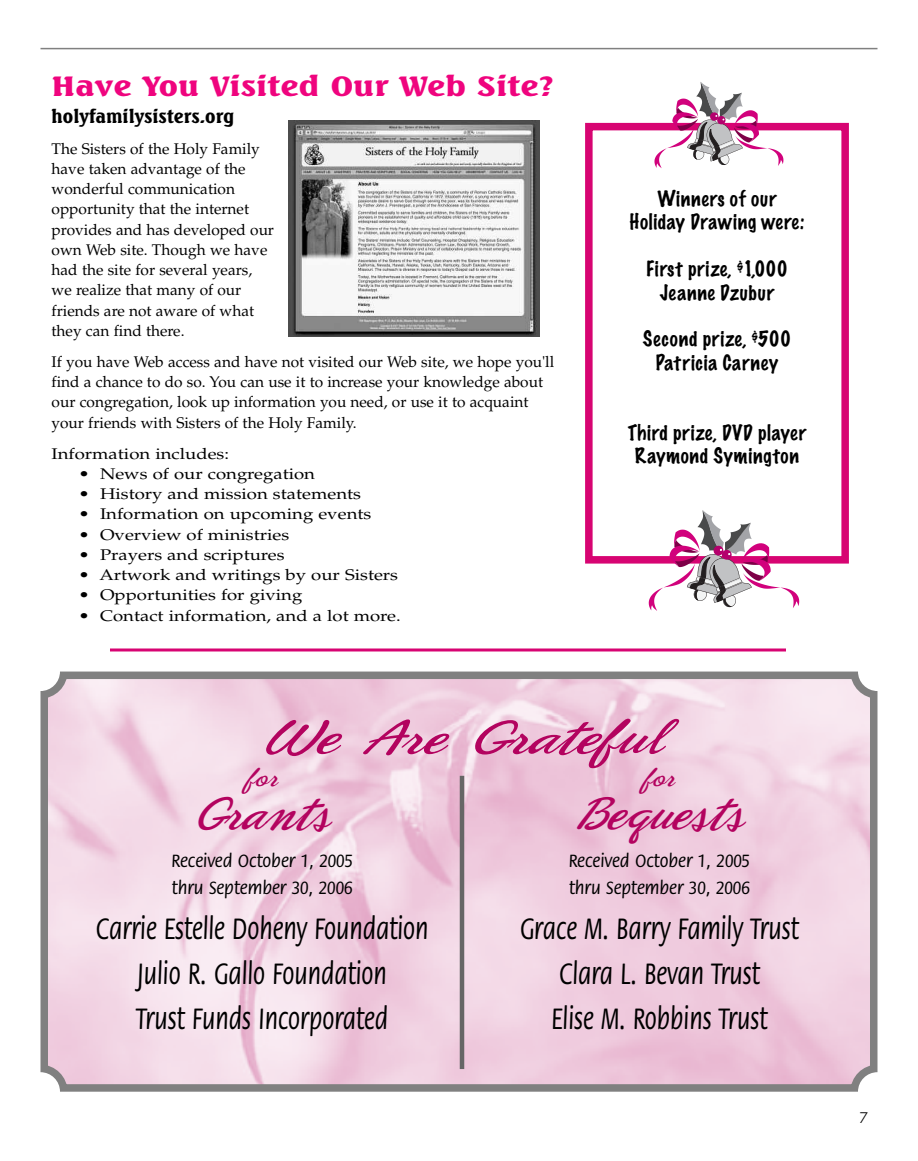
<style>
.page{position:relative;width:918px;height:1161px;background:#fff}
.page>*{position:absolute;margin:0;border:0;box-sizing:border-box;transform-origin:0 0}
.t1{font:51px "Phoenix Script FLF";color:#b3035f;scale:1.2 1}
.t2{font:49.5px "Phoenix Script FLF";color:#b3035f}
.t3{font:500 32.4px/45px "Flora";color:#000;text-align:center;scale:.74 1}
.t4{font:800 27px "Seagull BT";color:#ef047e;scale:1.23 1}
.t5{font:27px "Phoenix Script FLF";color:#b3035f}
.t6{font:100 19.5px/23.4px "Marker Felt";letter-spacing:.035em;color:#000;text-align:center}
.t7{font:500 19.5px/27px "Flora";color:#000;scale:.9 1}
.t8{font:800 18px "Seagull BT";color:#000}
.t9{font:15.45px/20.2px "Palatino";color:#000}
.t10{font:15.45px "Palatino";color:#000;scale:1.2 1}
.t11{font:15px "Sans Serif Book FLF";color:#000}
</style>
<div class="page">
<div style="left:585px;top:123px;width:264px;height:441px;border:8px solid #d70472"></div>
<hr style="left:40px;top:48px;width:838px;height:1px;background:#808080">
<img style="left:288px;top:121px;width:252px;height:215px">
<svg style="left:644px;top:510px;width:160px;height:101px"></svg>
<svg style="left:651px;top:82px;width:136px;height:86px"></svg>
<svg style="left:40px;top:672px;width:838px;height:420px;background:#eacddc"></svg>
<hr style="left:460px;top:776px;width:4px;height:293px;background:#666">
<hr style="left:110px;top:648px;width:676px;height:3px;background:#d70472">
<h3 class="t4" style="left:52px;top:74px;width:411px">Have You Visited Our Web Site?</h3>
<p class="t8" style="left:52px;top:108px;width:184px">holyfamilysisters.org</p>
<p class="t9" style="left:52px;top:140px;width:224px">The Sisters of the Holy Family have taken advantage of the wonderful communication opportunity that the internet provides and has developed our own Web site. Though we have had the site for several years, we realize that many of our friends are not aware of what they can find there.</p>
<p class="t9" style="left:52px;top:353px;width:504px">If you have Web access and have not visited our Web site, we hope you'll find a chance to do so. You can use it to increase your knowledge about our congregation, look up information you need, or use it to acquaint your friends with Sisters of the Holy Family.</p>
<p class="t10" style="left:52px;top:447px;width:149px">Information includes:</p>
<p class="t10" style="left:79px;top:468px;width:199px">• News of our congregation</p>
<p class="t10" style="left:79px;top:488px;width:237px">• History and mission statements</p>
<p class="t10" style="left:79px;top:508px;width:245px">• Information on upcoming events</p>
<p class="t10" style="left:79px;top:528px;width:177px">• Overview of ministries</p>
<p class="t10" style="left:79px;top:549px;width:173px">• Prayers and scriptures</p>
<p class="t10" style="left:79px;top:569px;width:268px">• Artwork and writings by our Sisters</p>
<p class="t10" style="left:79px;top:589px;width:188px">• Opportunities for giving</p>
<p class="t10" style="left:79px;top:609px;width:270px">• Contact information, and a lot more.</p>
<p class="t6" style="left:630px;top:188px;width:176px">Winners of our<br>Holiday Drawing were:</p>
<p class="t6" style="left:646px;top:258px;width:143px">First prize, $1,000<br>Jeanne Dzubur</p>
<p class="t6" style="left:643px;top:328px;width:150px">Second prize, $500<br>Patricia Carney</p>
<p class="t6" style="left:628px;top:422px;width:180px">Third prize, DVD player<br>Raymond Symington</p>
<h1 class="t1" style="left:260px;top:706px;width:338px">We Are Grateful</h1>
<h3 class="t5" style="left:246px;top:761px;width:33px">for</h3>
<h2 class="t2" style="left:193px;top:783px;width:139px">Grants</h2>
<p class="t7" style="left:172px;top:848px;width:203px">Received October 1, 2005 thru September 30, 2006</p>
<h3 class="t3" style="left:96px;top:908px;width:451px">Carrie Estelle Doheny Foundation<br>Julio R. Gallo Foundation<br>Trust Funds Incorporated</h3>
<h3 class="t5" style="left:643px;top:761px;width:33px">for</h3>
<h2 class="t2" style="left:574px;top:783px;width:172px">Bequests</h2>
<p class="t7" style="left:569px;top:848px;width:203px">Received October 1, 2005 thru September 30, 2006</p>
<h3 class="t3" style="left:520px;top:908px;width:378px">Grace M. Barry Family Trust<br>Clara L. Bevan Trust<br>Elise M. Robbins Trust</h3>
<p class="t11" style="left:860px;top:1109px;width:10px">7</p>
</div>
